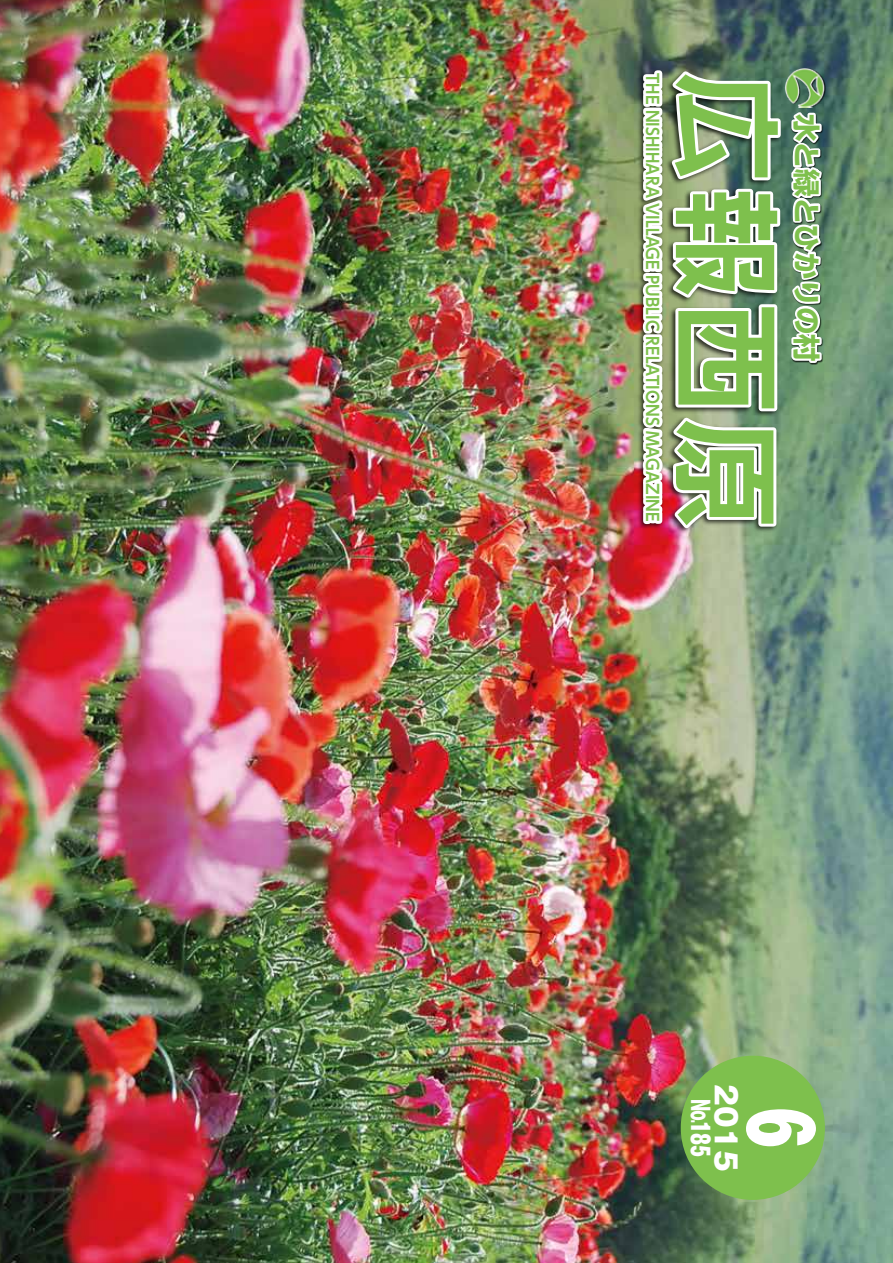
<style>
.page{position:relative;width:893px;height:1263px;background:#fff}
.page>*{position:absolute;margin:0;border:0;box-sizing:border-box;transform-origin:0 0}
.t1{font:700 108px "UD Shin Go Pro De";color:#7ec04d}
.t2{font:800 82.5px "Gothic MB101 Pr 6";color:#fff}
.t3{font:800 28.5px "Gothic MB101 Pr 6";color:#fff}
.t4{font:700 27.45px "UD Shin Go Pro";color:#7ec04d}
.t5{font:800 24px "Gothic MB101 Pr 6";color:#fff}
.t6{font:700 16.5px "UD Shin Go Pro De";letter-spacing:.01em;color:#7ec04d;scale:.93 1}
</style>
<div class="page">
<img style="left:0;top:0;width:893px;height:1263px">
<div style="left:681px;top:1056px;width:144px;height:144px;background:#7ec04d;border-radius:50%"></div>
<img style="left:628px;top:67px;width:202px;height:467px">
<img style="left:786px;top:68px;width:39px;height:40px">
<p class="t6" style="left:666px;top:73px;width:484px;rotate:90deg">THE NISHIHARA VILLAGE PUBLIC RELATIONS MAGAZINE</p>
<h1 class="t1" style="left:814px;top:73px;width:456px;rotate:90deg">広報西原</h1>
<h3 class="t4" style="left:829px;top:114px;width:249px;rotate:90deg">水と緑とひかりの村</h3>
<h3 class="t3" style="left:749px;top:1084px;width:90px;rotate:90deg">2015</h3>
<h3 class="t5" style="left:720px;top:1098px;width:60px;rotate:90deg">No185</h3>
<h2 class="t2" style="left:848px;top:1107px;width:43px;rotate:90deg">6</h2>
</div>
